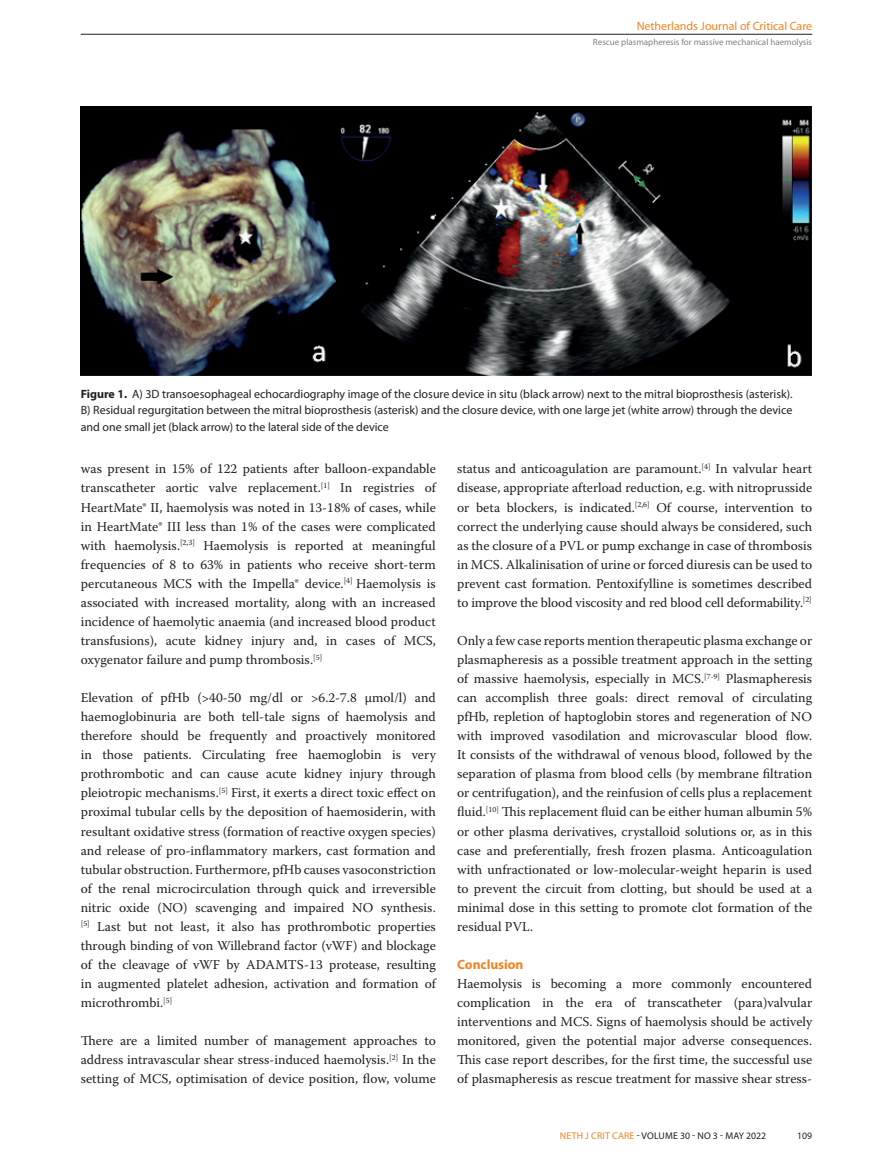
<style>
.page{position:relative;width:893px;height:1170px;background:#fff}
.page>*{position:absolute;margin:0;border:0;box-sizing:border-box;transform-origin:0 0}
.Plat_Warnock_Pro{font:13.5px/19px "Warnock Pro";color:#231f20;text-align:justify}
.Tussenkop{font:700 13.5px "Myriad Pro";color:#f58220}
.Tabelplat{font:12px/16.5px "Myriad Pro";color:#231f20;text-align:justify}
.t1{font:12px "Myriad Pro";color:#f58220}
.t2{font:9.75px "Myriad Pro";letter-spacing:.02em;color:#231f20}
.t3{font:9px "Myriad Pro";color:#808285}
.s1{font-weight:700}
.s2{color:#f58220}
</style>
<div class="page">
<hr style="left:81px;top:34px;width:731px;height:1px;background:#231f20">
<img style="left:81px;top:106px;width:731px;height:270px">
<p class="t1" style="left:637px;top:20px;width:177px">Netherlands Journal of Critical Care</p>
<p class="t3" style="left:593px;top:37px;width:221px">Rescue plasmapheresis for massive mechanical haemolysis</p>
<p class="Tabelplat" style="left:81px;top:385px;width:713px"><span class="s1">Figure 1.</span> A) 3D transoesophageal echocardiography image of the closure device in situ (black arrow) next to the mitral bioprosthesis (asterisk).<br>B) Residual regurgitation between the mitral bioprosthesis (asterisk) and the closure device, with one large jet (white arrow) through the device and one small jet (black arrow) to the lateral side of the device</p>
<p class="Plat_Warnock_Pro" style="left:81px;top:459px;width:357px">was present in 15% of 122 patients after balloon-expandable transcatheter aortic valve replacement.<sup>[1]</sup> In registries of HeartMate® II, haemolysis was noted in 13-18% of cases, while in HeartMate® III less than 1% of the cases were complicated with haemolysis.<sup>[2,3]</sup> Haemolysis is reported at meaningful frequencies of 8 to 63% in patients who receive short-term percutaneous MCS with the Impella® device.<sup>[4]</sup> Haemolysis is associated with increased mortality, along with an increased incidence of haemolytic anaemia (and increased blood product transfusions), acute kidney injury and, in cases of MCS, oxygenator failure and pump thrombosis.<sup>[5]</sup></p>
<p class="Plat_Warnock_Pro" style="left:81px;top:688px;width:357px">Elevation of pfHb (&gt;40-50 mg/dl or &gt;6.2-7.8 μmol/l) and haemoglobinuria are both tell-tale signs of haemolysis and therefore should be frequently and proactively monitored in those patients. Circulating free haemoglobin is very prothrombotic and can cause acute kidney injury through pleiotropic mechanisms.<sup>[5]</sup> First, it exerts a direct toxic effect on proximal tubular cells by the deposition of haemosiderin, with resultant oxidative stress (formation of reactive oxygen species) and release of pro-inflammatory markers, cast formation and tubular obstruction. Furthermore, pfHb causes vasoconstriction of the renal microcirculation through quick and irreversible nitric oxide (NO) scavenging and impaired NO synthesis. <sup>[5]</sup> Last but not least, it also has prothrombotic properties through binding of von Willebrand factor (vWF) and blockage of the cleavage of vWF by ADAMTS-13 protease, resulting in augmented platelet adhesion, activation and formation of microthrombi.<sup>[5]</sup></p>
<p class="Plat_Warnock_Pro" style="left:81px;top:1030px;width:357px">There are a limited number of management approaches to address intravascular shear stress-induced haemolysis.<sup>[2]</sup> In the setting of MCS, optimisation of device position, flow, volume</p>
<p class="Plat_Warnock_Pro" style="left:457px;top:459px;width:357px">status and anticoagulation are paramount.<sup>[4]</sup> In valvular heart disease, appropriate afterload reduction, e.g. with nitroprusside or beta blockers, is indicated.<sup>[2,6]</sup> Of course, intervention to correct the underlying cause should always be considered, such as the closure of a PVL or pump exchange in case of thrombosis in MCS. Alkalinisation of urine or forced diuresis can be used to prevent cast formation. Pentoxifylline is sometimes described to improve the blood viscosity and red blood cell deformability.<sup>[2]</sup></p>
<p class="Plat_Warnock_Pro" style="left:457px;top:630px;width:357px">Only a few case reports mention therapeutic plasma exchange or plasmapheresis as a possible treatment approach in the setting of massive haemolysis, especially in MCS.<sup>[7-9]</sup> Plasmapheresis can accomplish three goals: direct removal of circulating pfHb, repletion of haptoglobin stores and regeneration of NO with improved vasodilation and microvascular blood flow.<br>It consists of the withdrawal of venous blood, followed by the separation of plasma from blood cells (by membrane filtration or centrifugation), and the reinfusion of cells plus a replacement fluid.<sup>[10]</sup> This replacement fluid can be either human albumin 5% or other plasma derivatives, crystalloid solutions or, as in this case and preferentially, fresh frozen plasma. Anticoagulation with unfractionated or low-molecular-weight heparin is used to prevent the circuit from clotting, but should be used at a minimal dose in this setting to promote clot formation of the residual PVL.</p>
<p class="Tussenkop" style="left:457px;top:955px;width:68px">Conclusion</p>
<p class="Plat_Warnock_Pro" style="left:457px;top:973px;width:357px">Haemolysis is becoming a more commonly encountered complication in the era of transcatheter (para)valvular interventions and MCS. Signs of haemolysis should be actively monitored, given the potential major adverse consequences.<br>This case report describes, for the first time, the successful use of plasmapheresis as rescue treatment for massive shear stress-</p>
<p class="t2" style="left:560px;top:1130px;width:208px"><span class="s2">NETH J CRIT CARE</span> - VOLUME 30 - NO 3 - MAY 2022</p>
<p class="t2" style="left:797px;top:1130px;width:17px">109</p>
</div>
